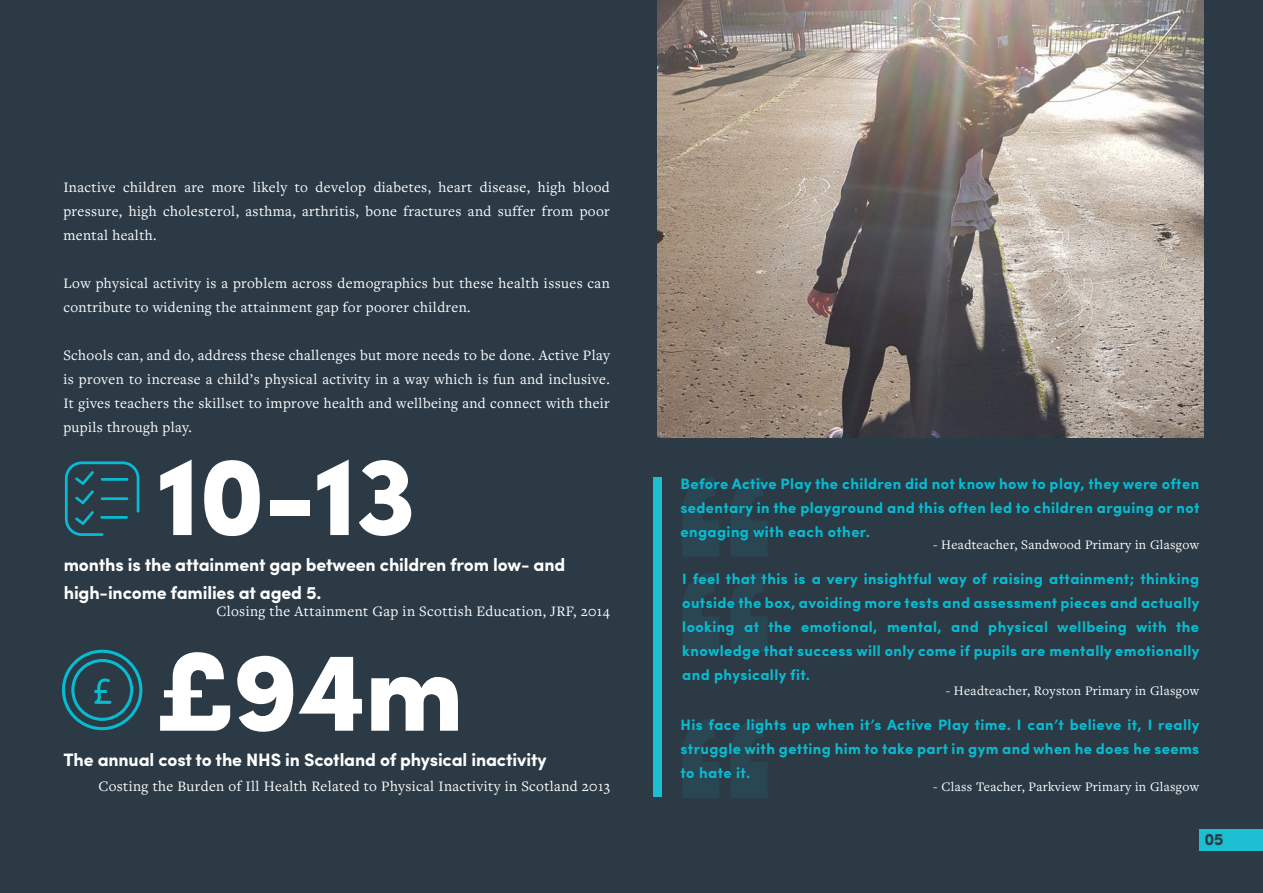
<style>
.page{position:relative;width:1263px;height:893px;background:#2b3a45}
.page>*{position:absolute;margin:0;border:0;box-sizing:border-box;transform-origin:0 0}
.t1{font:900 112.5px "Sofia Pro";letter-spacing:-.025em;color:#fff}
.t2{font:700 18px/28.5px "Sofia Pro";letter-spacing:-.01em;color:#fff}
.t3{font:700 16.5px "Sofia Pro";color:#2b3a45}
.t4{font:15px/24px "Freight Text Pro";letter-spacing:.025em;color:#fff;text-align:justify}
.t5{font:700 15px/24px "Sofia Pro";letter-spacing:.025em;color:#08bbd0;text-align:justify}
.t6{font:13.5px "Freight Text Pro";letter-spacing:.025em;color:#fff}
</style>
<div class="page">
<img style="left:657px;top:0;width:547px;height:437px">
<div style="left:1199px;top:829px;width:64px;height:21px;background:#1cbed2"></div>
<svg style="left:65px;top:461px;width:74px;height:75px"></svg>
<hr style="left:100px;top:516px;width:28px;height:3px;background:#08bbd0">
<svg style="left:62px;top:650px;width:80px;height:80px"></svg>
<svg style="left:683px;top:477px;width:84px;height:79px"></svg>
<svg style="left:683px;top:719px;width:84px;height:79px"></svg>
<svg style="left:683px;top:573px;width:84px;height:79px"></svg>
<div style="left:653px;top:477px;width:9px;height:320px;background:#1cbed2"></div>
<p class="t4" style="left:63px;top:175px;width:548px">Inactive children are more likely to develop diabetes, heart disease, high blood pressure, high cholesterol, asthma, arthritis, bone fractures and suffer from poor mental health.</p>
<p class="t4" style="left:63px;top:271px;width:548px">Low physical activity is a problem across demographics but these health issues can contribute to widening the attainment gap for poorer children.</p>
<p class="t4" style="left:63px;top:343px;width:548px">Schools can, and do, address these challenges but more needs to be done. Active Play is proven to increase a child’s physical activity in a way which is fun and inclusive.<br>It gives teachers the skillset to improve health and wellbeing and connect with their pupils through play.</p>
<p class="t1" style="left:156px;top:407px;width:262px">10-13</p>
<p class="t2" style="left:64px;top:549px;width:503px">months is the attainment gap between children from low- and high-income families at aged 5.</p>
<p class="t4" style="left:216px;top:599px;width:395px">Closing the Attainment Gap in Scottish Education, JRF, 2014</p>
<p class="t1" style="left:156px;top:603px;width:310px">£94m</p>
<p class="t2" style="left:63px;top:745px;width:485px">The annual cost to the NHS in Scotland of physical inactivity</p>
<p class="t4" style="left:98px;top:774px;width:513px">Costing the Burden of Ill Health Related to Physical Inactivity in Scotland 2013</p>
<p class="t5" style="left:680px;top:470px;width:520px">Before Active Play the children did not know how to play, they were often sedentary in the playground and this often led to children arguing or not engaging with each other.</p>
<p class="t6" style="left:933px;top:536px;width:268px">- Headteacher, Sandwood Primary in Glasgow</p>
<p class="t5" style="left:682px;top:566px;width:519px">I feel that this is a very insightful way of raising attainment; thinking outside the box, avoiding more tests and assessment pieces and actually looking at the emotional, mental, and physical wellbeing with the knowledge that success will only come if pupils are mentally emotionally and physically fit.</p>
<p class="t6" style="left:946px;top:682px;width:255px">- Headteacher, Royston Primary in Glasgow</p>
<p class="t5" style="left:680px;top:712px;width:520px">His face lights up when it’s Active Play time. I can’t believe it, I really struggle with getting him to take part in gym and when he does he seems to hate it.</p>
<p class="t6" style="left:933px;top:777px;width:267px">- Class Teacher, Parkview Primary in Glasgow</p>
<p class="t3" style="left:1204px;top:827px;width:20px">05</p>
</div>
